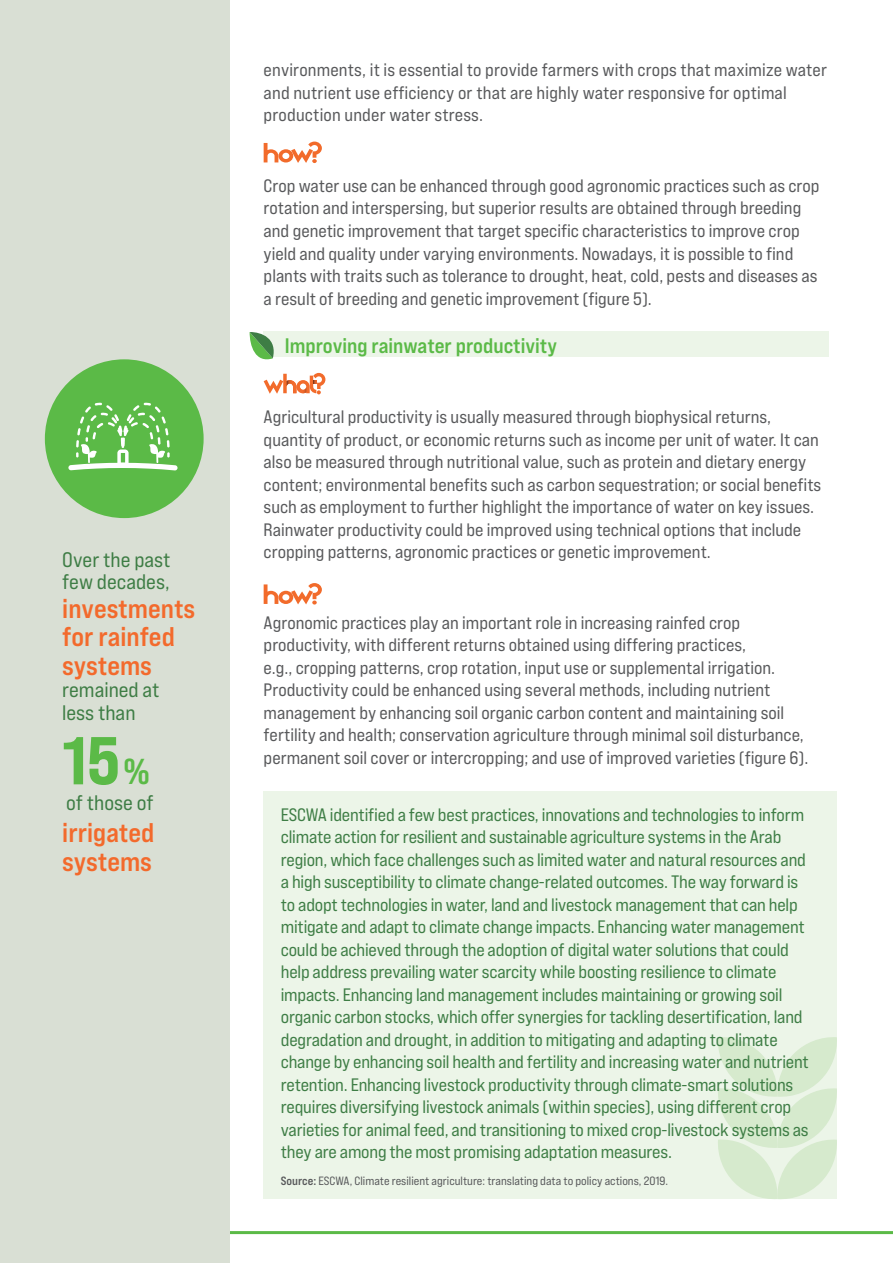
<style>
.page{position:relative;width:893px;height:1263px;background:#fff}
.page>*{position:absolute;margin:0;border:0;box-sizing:border-box;transform-origin:0 0}
.t1{font:67.5px "Bebas Neue Pro Exp Eb";color:#5bba47}
.t2{font:27px/28.5px "Bebas Neue Pro Exp Bd";color:#f36a2c}
.t3{font:21px/22.5px "Bebas Neue Pro Exp Rg";color:#3e7d45}
.t4{font:21px "Bebas Neue Pro Exp Bd";color:#5bba47}
.t5{font:18px/22.5px "Bebas Neue Pro Exp Rg";color:#58595b}
.t6{font:18px/22.5px "Bebas Neue Pro Exp Rg";letter-spacing:-.01em;color:#3e7d45}
.t7{font:12px "Bebas Neue Pro Exp Rg";color:#58595b}
.s1{font-size:36px}
.s2{font-family:"Bebas Neue Pro Exp Bd"}
</style>
<div class="page">
<hr style="left:93px;top:1231px;width:800px;height:3px;background:#5bba47">
<div style="left:264px;top:331px;width:565px;height:26px;background:#ecf5e8"></div>
<div style="left:264px;top:791px;width:573px;height:408px;background:#ecf5e8"></div>
<svg style="left:718px;top:1037px;width:119px;height:163px"></svg>
<div style="left:0;top:0;width:230px;height:1263px;background:#d9dfd4"></div>
<div style="left:45px;top:359px;width:159px;height:159px;background:#5bba47;border-radius:50%"></div>
<svg style="left:68px;top:403px;width:110px;height:68px"></svg>
<svg style="left:264px;top:373px;width:61px;height:21px"></svg>
<svg style="left:264px;top:142px;width:58px;height:21px"></svg>
<svg style="left:264px;top:583px;width:58px;height:21px"></svg>
<svg style="left:250px;top:332px;width:24px;height:28px"></svg>
<p class="t3" style="left:62px;top:548px;width:110px">Over the past few decades,</p>
<h2 class="t2" style="left:62px;top:594px;width:135px">investments for rainfed systems</h2>
<p class="t3" style="left:62px;top:678px;width:99px">remained at less than</p>
<h1 class="t1" style="left:62px;top:718px;width:89px">15<span class="s1">%</span></h1>
<p class="t3" style="left:66px;top:791px;width:89px">of those of</p>
<h2 class="t2" style="left:62px;top:818px;width:94px">irrigated systems</h2>
<p class="t5" style="left:264px;top:59px;width:565px">environments, it is essential to provide farmers with crops that maximize water and nutrient use efficiency or that are highly water responsive for optimal production under water stress.</p>
<p class="t5" style="left:264px;top:174px;width:557px">Crop water use can be enhanced through good agronomic practices such as crop rotation and interspersing, but superior results are obtained through breeding and genetic improvement that target specific characteristics to improve crop yield and quality under varying environments. Nowadays, it is possible to find plants with traits such as tolerance to drought, heat, cold, pests and diseases as a result of breeding and genetic improvement (figure 5).</p>
<p class="t4" style="left:285px;top:332px;width:274px">Improving rainwater productivity</p>
<p class="t5" style="left:264px;top:405px;width:559px">Agricultural productivity is usually measured through biophysical returns, quantity of product, or economic returns such as income per unit of water. It can also be measured through nutritional value, such as protein and dietary energy content; environmental benefits such as carbon sequestration; or social benefits such as employment to further highlight the importance of water on key issues.<br>Rainwater productivity could be improved using technical options that include cropping patterns, agronomic practices or genetic improvement.</p>
<p class="t5" style="left:264px;top:611px;width:546px">Agronomic practices play an important role in increasing rainfed crop productivity, with different returns obtained using differing practices,<br>e.g., cropping patterns, crop rotation, input use or supplemental irrigation.<br>Productivity could be enhanced using several methods, including nutrient management by enhancing soil organic carbon content and maintaining soil fertility and health; conservation agriculture through minimal soil disturbance, permanent soil cover or intercropping; and use of improved varieties (figure 6).</p>
<p class="t6" style="left:281px;top:803px;width:529px">ESCWA identified a few best practices, innovations and technologies to inform climate action for resilient and sustainable agriculture systems in the Arab region, which face challenges such as limited water and natural resources and a high susceptibility to climate change-related outcomes. The way forward is to adopt technologies in water, land and livestock management that can help mitigate and adapt to climate change impacts. Enhancing water management could be achieved through the adoption of digital water solutions that could help address prevailing water scarcity while boosting resilience to climate impacts. Enhancing land management includes maintaining or growing soil organic carbon stocks, which offer synergies for tackling desertification, land degradation and drought, in addition to mitigating and adapting to climate change by enhancing soil health and fertility and increasing water and nutrient retention. Enhancing livestock productivity through climate-smart solutions requires diversifying livestock animals (within species), using different crop varieties for animal feed, and transitioning to mixed crop-livestock systems as they are among the most promising adaptation measures.</p>
<p class="t7" style="left:281px;top:1173px;width:389px"><span class="s2">Source:</span> ESCWA, Climate resilient agriculture: translating data to policy actions, 2019.</p>
</div>
